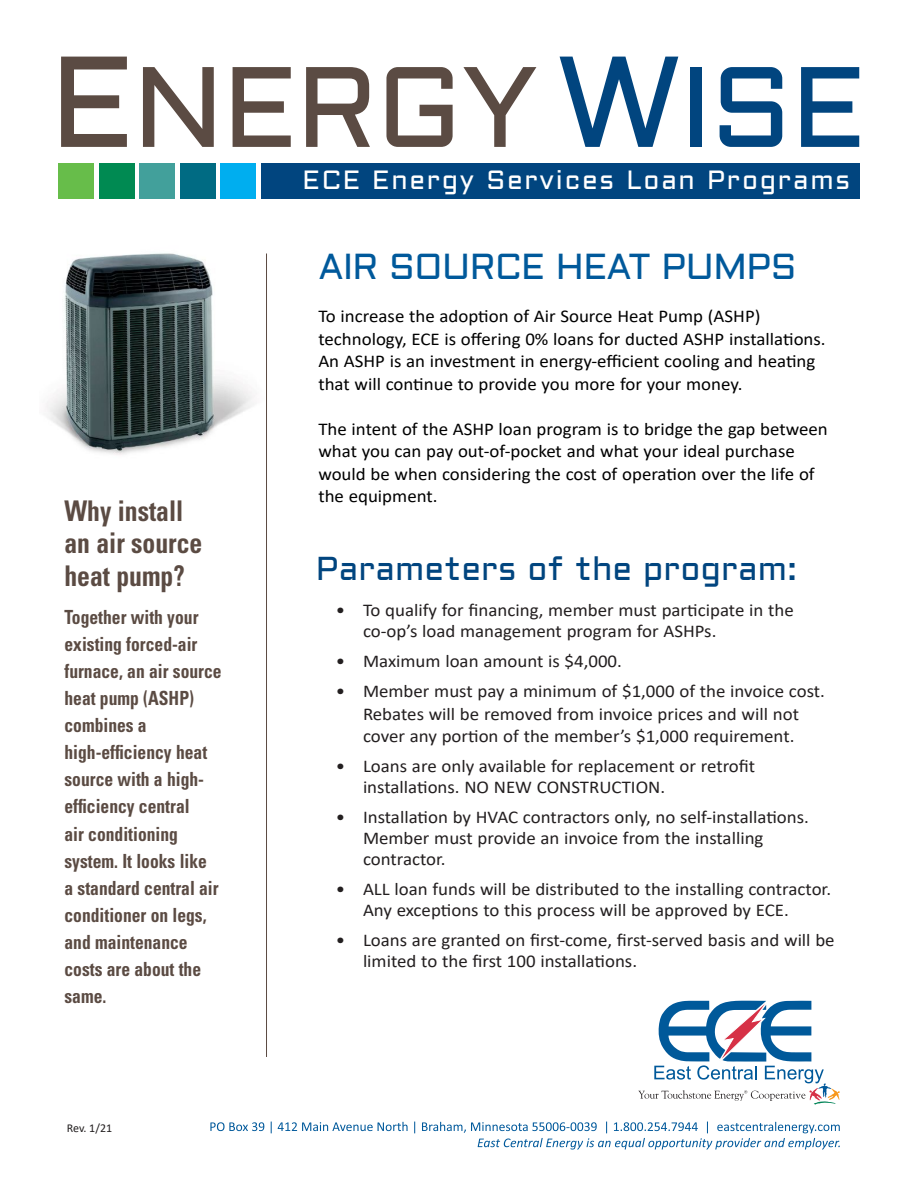
<style>
.page{position:relative;width:918px;height:1188px;background:#fff}
.page>*{position:absolute;margin:0;border:0;box-sizing:border-box;transform-origin:0 0}
.t1{font:114px "Aldrich";letter-spacing:-.015em;color:#5b4b43}
.t2{font:36px "Aldrich";letter-spacing:-.015em;color:#00599b}
.t3{font:33px "Aldrich";color:#01457f}
.t4{font:700 condensed 28.5px/32.2px "Univers LT Std";color:#5b4b43;scale:.9 1}
.t5{font:26.25px "Aldrich";letter-spacing:.065em;color:#fff}
.t6{font:700 condensed 19.5px/27px "Univers LT Std";color:#5b4b43;scale:.9 1}
.t7{font:18px/21px "Calibri";color:#231f20;scale:1.05 1}
.t8{font:18px/22.5px "Calibri";color:#000;scale:1.05 1}
.t9{font:12px "Calibri";color:#231f20}
.s1{font-size:129px}
.s2{font-size:129px;color:#01457f}
.s3{color:#01457f}
</style>
<div class="page">
<hr style="left:266px;top:254px;width:1px;height:803px;background:#5b4b43">
<svg style="left:638px;top:1000px;width:202px;height:105px"></svg>
<div style="left:58px;top:163px;width:36px;height:36px;background:#67bd4a"></div>
<div style="left:99px;top:163px;width:36px;height:36px;background:#008a52"></div>
<div style="left:140px;top:163px;width:36px;height:36px;background:#42a09b"></div>
<div style="left:180px;top:163px;width:36px;height:36px;background:#006b83"></div>
<div style="left:220px;top:163px;width:36px;height:36px;background:#00aeef"></div>
<div style="left:261px;top:163px;width:599px;height:36px;background:#01457f"></div>
<svg style="left:210px;top:1122px;width:630px;height:28px"></svg>
<img style="left:46px;top:253px;width:209px;height:202px">
<h1 class="t1" style="left:50px;top:29px;width:818px"><span class="s1">E</span>NERGY <span class="s2">W</span><span class="s3">ISE</span></h1>
<h3 class="t5" style="left:303px;top:162px;width:549px">ECE Energy Services Loan Programs</h3>
<h3 class="t4" style="left:64px;top:495px;width:155px">Why install an air source heat pump?</h3>
<p class="t6" style="left:64px;top:604px;width:176px">Together with your existing forced-air furnace, an air source heat pump (ASHP) combines a high-efficiency heat source with a high&shy;efficiency central<br>air conditioning system. It looks like<br>a standard central air conditioner on legs, and maintenance costs are about the same.</p>
<p class="t9" style="left:67px;top:1120px;width:47px">Rev. 1/21</p>
<h2 class="t2" style="left:318px;top:242px;width:480px">AIR SOURCE HEAT PUMPS</h2>
<p class="t8" style="left:318px;top:305px;width:485px">To increase the adoption of Air Source Heat Pump (ASHP) technology, ECE is offering 0% loans for ducted ASHP installations.<br>An ASHP is an investment in energy-efficient cooling and heating that will continue to provide you more for your money.</p>
<p class="t8" style="left:318px;top:417px;width:487px">The intent of the ASHP loan program is to bridge the gap between what you can pay out-of-pocket and what your ideal purchase would be when considering the cost of operation over the life of the equipment.</p>
<h3 class="t3" style="left:316px;top:546px;width:483px">Parameters of the program:</h3>
<p class="t7" style="left:363px;top:599px;width:412px;text-indent:-27px">• To qualify for financing, member must participate in the co-op’s load management program for ASHPs.</p>
<p class="t7" style="left:336px;top:650px;width:274px">• Maximum loan amount is $4,000.</p>
<p class="t7" style="left:336px;top:679px;width:467px;line-height:22.5px;text-align:center">• Member must pay a minimum of $1,000 of the invoice cost.<br>Rebates will be removed from invoice prices and will not<br>cover any portion of the member’s $1,000 requirement.</p>
<p class="t7" style="left:363px;top:755px;width:375px;text-indent:-27px">• Loans are only available for replacement or retrofit installations. NO NEW CONSTRUCTION.</p>
<p class="t7" style="left:363px;top:806px;width:426px;text-indent:-27px">• Installation by HVAC contractors only, no self-installations.<br>Member must provide an invoice from the installing contractor.</p>
<p class="t7" style="left:363px;top:878px;width:447px;text-indent:-27px">• ALL loan funds will be distributed to the installing contractor.<br>Any exceptions to this process will be approved by ECE.</p>
<p class="t7" style="left:363px;top:929px;width:451px;text-indent:-27px">• Loans are granted on first-come, first-served basis and will be limited to the first 100 installations.</p>
</div>
